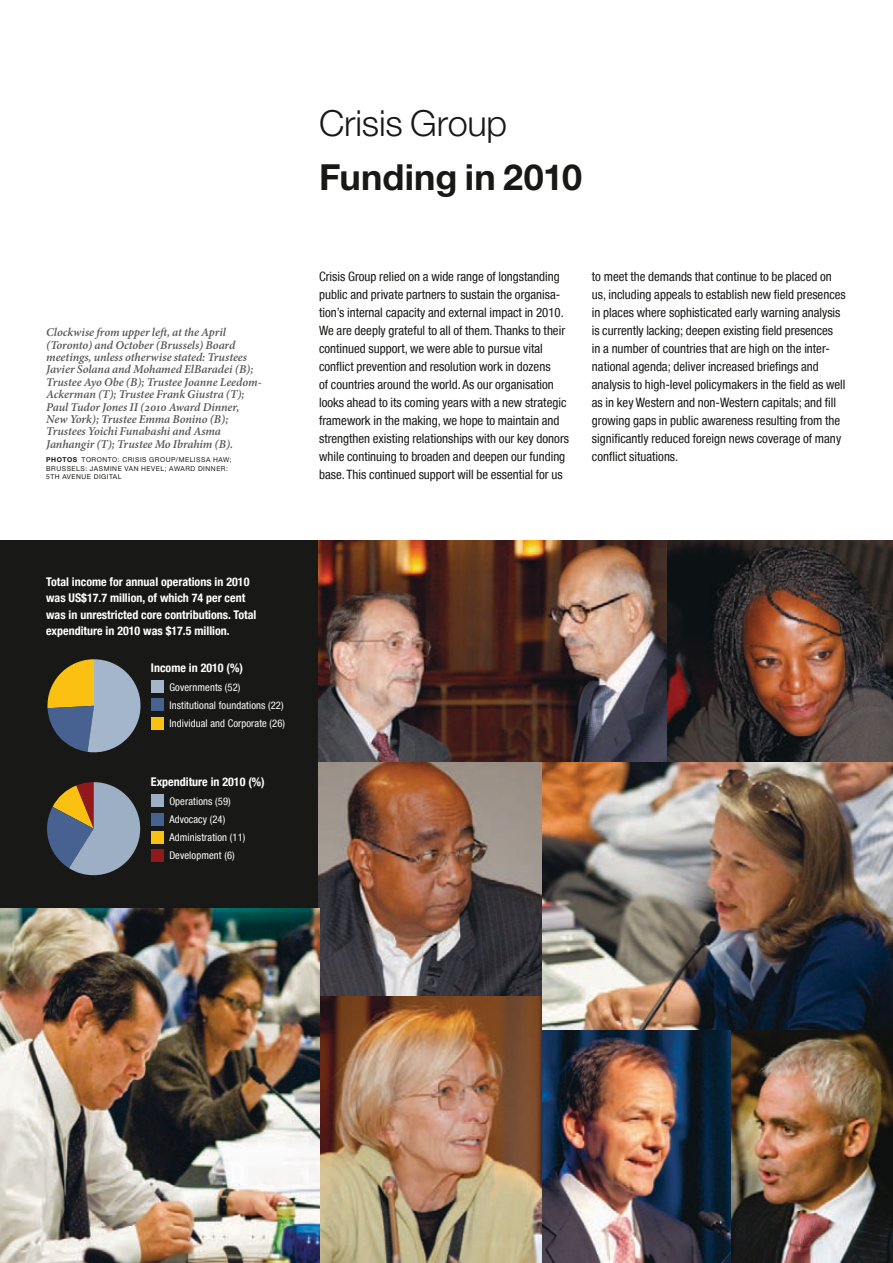
<style>
.page{position:relative;width:893px;height:1263px;background:#fff}
.page>*{position:absolute;margin:0;border:0;box-sizing:border-box;transform-origin:0 0}
.t1{font:700 36px/54px "Helvetica Neue";letter-spacing:.005em;color:#181817}
.t2{font:condensed 12.9px/18px "Helvetica Neue LT";color:#181817}
.t3{font:italic 600 12px/12.3px "Minion Pro";letter-spacing:-.005em;color:#565756}
.t4{font:700 condensed 12px/16.5px "Helvetica Neue LT";color:#fff}
.t5{font:condensed 10.5px/18px "Helvetica Neue LT";letter-spacing:.01em;color:#fff}
.t6{font:6.75px/8.4px "Helvetica Neue";letter-spacing:.075em;color:#181817}
.s1{font-weight:700}
.s2{font-weight:300}
</style>
<div class="page">
<div style="left:0;top:541px;width:323px;height:722px;background:#181817"></div>
<img style="left:319px;top:541px;width:348px;height:222px">
<img style="left:319px;top:763px;width:224px;height:233px">
<img style="left:320px;top:996px;width:223px;height:267px">
<img style="left:667px;top:541px;width:226px;height:222px">
<img style="left:543px;top:763px;width:350px;height:268px">
<img style="left:731px;top:1031px;width:162px;height:232px">
<img style="left:543px;top:1031px;width:188px;height:232px">
<img style="left:0;top:908px;width:320px;height:355px">
<svg style="left:47px;top:659px;width:94px;height:93px"></svg>
<div style="left:151px;top:717px;width:13px;height:12px;background:#fac112"></div>
<div style="left:151px;top:699px;width:13px;height:12px;background:#476290"></div>
<div style="left:151px;top:680px;width:13px;height:13px;background:#a3b6cb"></div>
<svg style="left:47px;top:782px;width:93px;height:93px"></svg>
<div style="left:151px;top:849px;width:12px;height:13px;background:#91191c"></div>
<div style="left:151px;top:831px;width:12px;height:12px;background:#fac112"></div>
<div style="left:151px;top:813px;width:12px;height:12px;background:#476290"></div>
<div style="left:151px;top:795px;width:12px;height:12px;background:#9dafc4"></div>
<p class="t3" style="left:46px;top:326px;width:217px">Clockwise from upper left, at the April (Toronto) and October (Brussels) Board meetings, unless otherwise stated: Trustees Javier Solana and Mohamed ElBaradei (B); Trustee Ayo Obe (B); Trustee Joanne Leedom-Ackerman (T); Trustee Frank Giustra (T); Paul Tudor Jones II (2010 Award Dinner, New York); Trustee Emma Bonino (B); Trustees Yoichi Funabashi and Asma Janhangir (T); Trustee Mo Ibrahim (B).</p>
<p class="t6" style="left:46px;top:455px;width:187px"><span class="s1">PHOTOS</span> TORONTO: CRISIS GROUP/MELISSA HAW;<br>BRUSSELS: JASMINE VAN HEVEL; AWARD DINNER:<br>5TH AVENUE DIGITAL</p>
<p class="t1" style="left:319px;top:96px;width:264px"><span class="s2">Crisis Group<br></span>Funding in 2010</p>
<p class="t2" style="left:319px;top:267px;width:251px">Crisis Group relied on a wide range of longstanding public and private partners to sustain the organisa&shy;tion’s internal capacity and external impact in 2010.<br>We are deeply grateful to all of them. Thanks to their continued support, we were able to pursue vital conflict prevention and resolution work in dozens<br>of countries around the world. As our organisation looks ahead to its coming years with a new strategic framework in the making, we hope to maintain and strengthen existing relationships with our key donors while continuing to broaden and deepen our funding base. This continued support will be essential for us</p>
<p class="t2" style="left:592px;top:267px;width:255px">to meet the demands that continue to be placed on us, including appeals to establish new field presences in places where sophisticated early warning analysis is currently lacking; deepen existing field presences<br>in a number of countries that are high on the inter&shy;national agenda; deliver increased briefings and analysis to high-level policymakers in the field as well as in key Western and non-Western capitals; and fill growing gaps in public awareness resulting from the significantly reduced foreign news coverage of many conflict situations.</p>
<p class="t4" style="left:46px;top:573px;width:212px">Total income for annual operations in 2010 was US$17.7 million, of which 74 per cent was in unrestricted core contributions. Total expenditure in 2010 was $17.5 million.</p>
<p class="t4" style="left:151px;top:659px;width:94px">Income in 2010 (%)</p>
<p class="t5" style="left:170px;top:678px;width:72px">Governments (52)</p>
<p class="t5" style="left:170px;top:696px;width:116px">Institutional foundations (22)</p>
<p class="t5" style="left:170px;top:714px;width:117px">Individual and Corporate (26)</p>
<p class="t4" style="left:151px;top:773px;width:115px">Expenditure in 2010 (%)</p>
<p class="t5" style="left:169px;top:792px;width:63px">Operations (59)</p>
<p class="t5" style="left:169px;top:810px;width:57px">Advocacy (24)</p>
<p class="t5" style="left:169px;top:829px;width:78px">Administration (11)<br>Development (6)</p>
</div>
